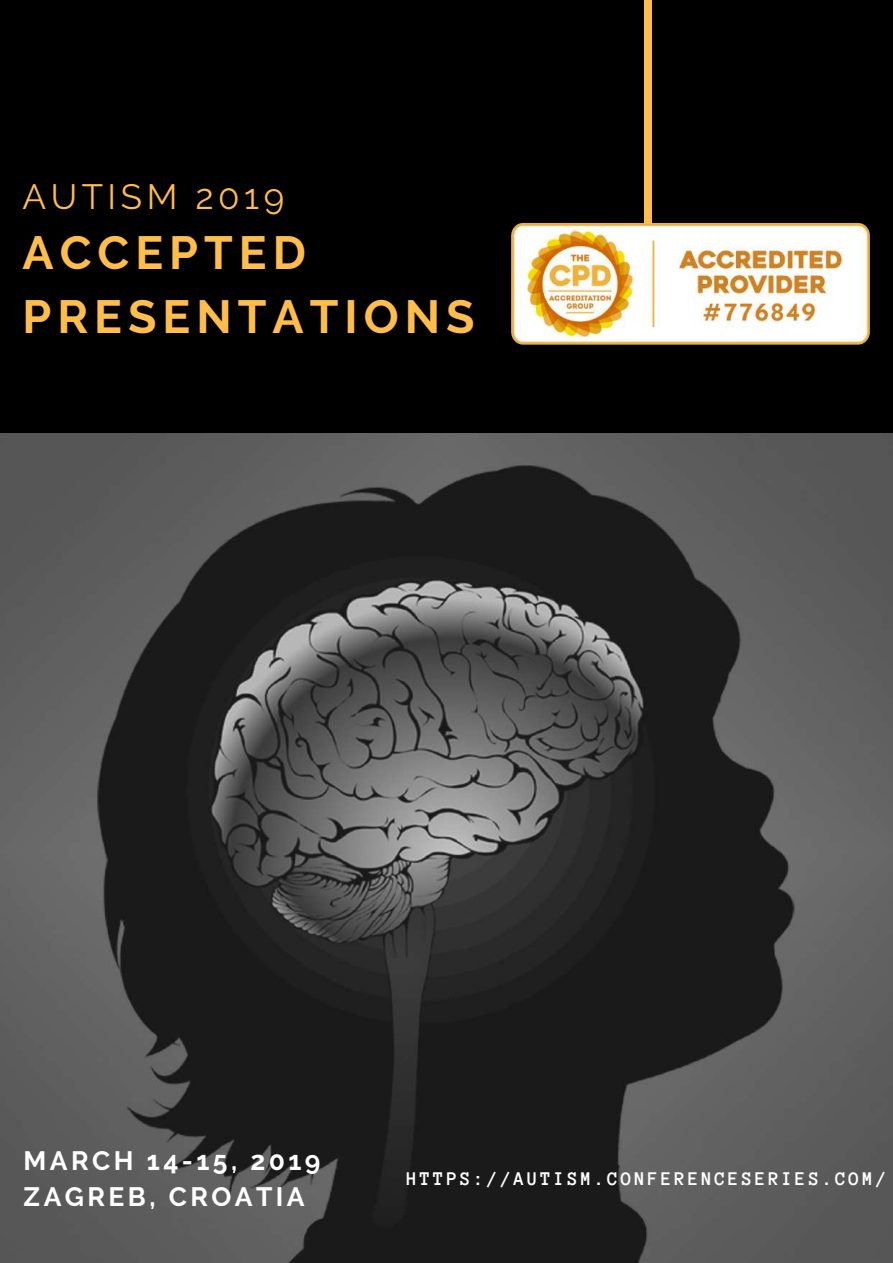
<style>
.page{position:relative;width:893px;height:1263px;background:#fff}
.page>*{position:absolute;margin:0;border:0;box-sizing:border-box;transform-origin:0 0}
.t1{font:700 46.35px/64.2px "Raleway";letter-spacing:.13em;color:#ffbd4a}
.t2{font:35.1px "Raleway";letter-spacing:.13em;color:#ffbd4a}
.t3{font:700 26.55px/36px "Raleway";letter-spacing:.13em;color:#fff}
.t4{font:700 19.8px "Anonymous Pro";letter-spacing:.13em;color:#fff}
</style>
<div class="page">
<div style="left:0;top:0;width:893px;height:772px;background:#000"></div>
<img style="left:0;top:433px;width:893px;height:830px">
<div style="left:644px;top:0;width:8px;height:306px;background:#ffbd4a"></div>
<img style="left:511px;top:223px;width:359px;height:122px">
<h2 class="t2" style="left:23px;top:176px;width:263px">AUTISM 2019</h2>
<h1 class="t1" style="left:23px;top:221px;width:454px">ACCEPTED<br>PRESENTATIONS</h1>
<h3 class="t3" style="left:24px;top:1142px;width:298px">MARCH 14-15, 2019<br>ZAGREB, CROATIA</h3>
<p class="t4" style="left:406px;top:1168px;width:482px">HTTPS://AUTISM.CONFERENCESERIES.COM/</p>
</div>
